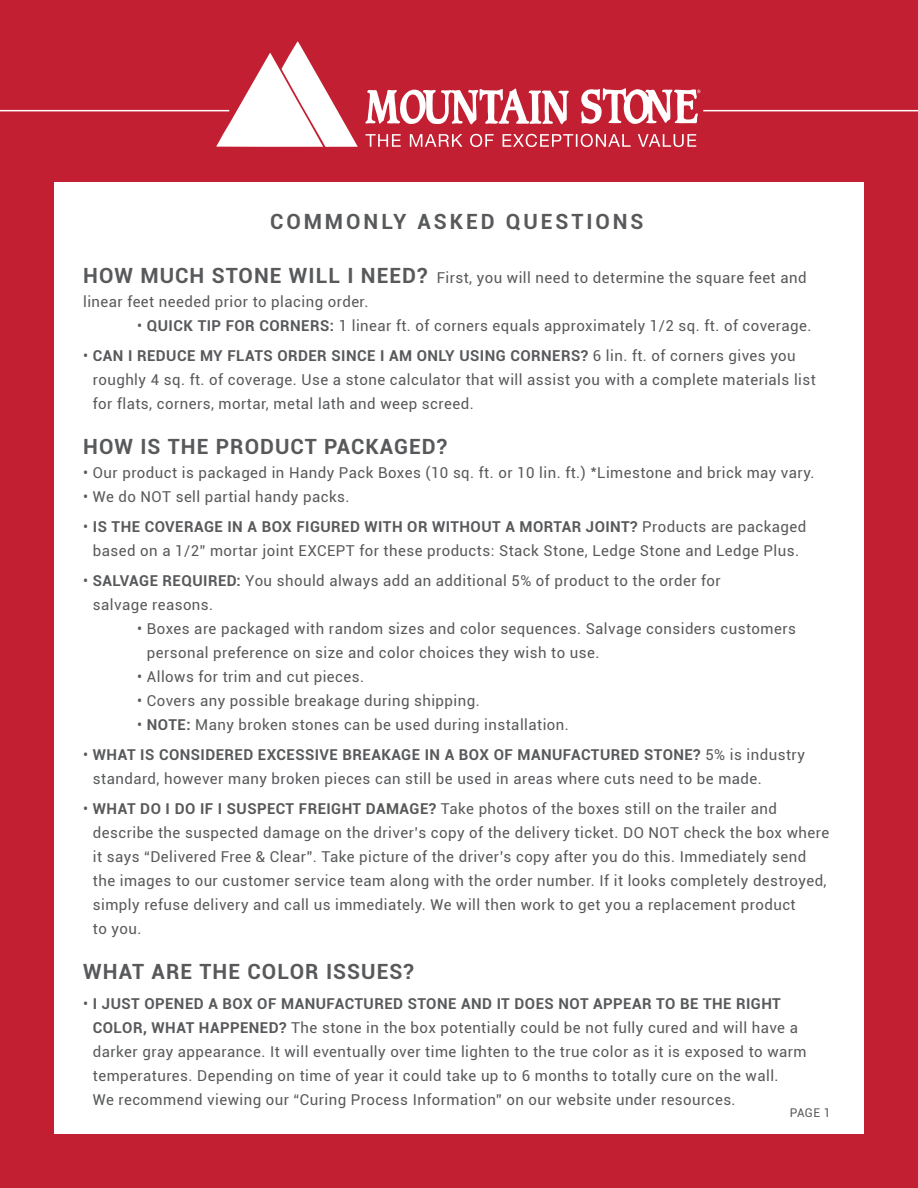
<style>
.page{position:relative;width:918px;height:1188px;background:#c22032}
.page>*{position:absolute;margin:0;border:0;box-sizing:border-box;transform-origin:0 0}
.t1{font:700 21px "Roboto";letter-spacing:.05em;color:#58595b}
.t2{font:700 21px "Roboto";letter-spacing:.14em;color:#58595b}
.t3{font:15px/24px "Roboto";letter-spacing:.03em;color:#58595b}
.t4{font:12px "Roboto";color:#58595b}
.s1{font-weight:700;font-size:21px}
.s2{font-weight:700}
</style>
<div class="page">
<svg style="left:216px;top:41px;width:142px;height:106px"></svg>
<svg style="left:365px;top:88px;width:204px;height:37px"></svg>
<svg style="left:366px;top:134px;width:330px;height:13px"></svg>
<svg style="left:581px;top:88px;width:119px;height:36px"></svg>
<hr style="left:0;top:110px;width:229px;height:1px;background:#fff">
<hr style="left:703px;top:110px;width:215px;height:1px;background:#fff">
<div style="left:54px;top:183px;width:810px;height:951px;background:#fff"></div>
<h1 class="t2" style="left:270px;top:206px;width:375px">COMMONLY ASKED QUESTIONS</h1>
<p class="t3" style="left:83px;top:265px;width:725px"><span class="s1">HOW MUCH STONE WILL I NEED?</span> First, you will need to determine the square feet and linear feet needed prior to placing order.</p>
<p class="t3" style="left:137px;top:313px;width:676px">• <span class="s2">QUICK TIP FOR CORNERS:</span> 1 linear ft. of corners equals approximately 1/2 sq. ft. of coverage.</p>
<p class="t3" style="left:93px;top:343px;width:724px;text-indent:-10px">• <span class="s2">CAN I REDUCE MY FLATS ORDER SINCE I AM ONLY USING CORNERS?</span> 6 lin. ft. of corners gives you roughly 4 sq. ft. of coverage. Use a stone calculator that will assist you with a complete materials list for flats, corners, mortar, metal lath and weep screed.</p>
<h1 class="t1" style="left:83px;top:431px;width:366px">HOW IS THE PRODUCT PACKAGED?</h1>
<p class="t3" style="left:83px;top:460px;width:733px">• Our product is packaged in Handy Pack Boxes (10 sq. ft. or 10 lin. ft.) *Limestone and brick may vary.</p>
<p class="t3" style="left:83px;top:484px;width:268px">• We do NOT sell partial handy packs.</p>
<p class="t3" style="left:83px;top:514px;width:725px;text-align:center">• <span class="s2">IS THE COVERAGE IN A BOX FIGURED WITH OR WITHOUT A MORTAR JOINT?</span> Products are packaged based on a 1/2” mortar joint EXCEPT for these products: Stack Stone, Ledge Stone and Ledge Plus.</p>
<p class="t3" style="left:93px;top:568px;width:629px;text-indent:-10px">• <span class="s2">SALVAGE REQUIRED:</span> You should always add an additional 5% of product to the order for salvage reasons.</p>
<p class="t3" style="left:147px;top:616px;width:650px;text-indent:-10px">• Boxes are packaged with random sizes and color sequences. Salvage considers customers personal preference on size and color choices they wish to use.</p>
<p class="t3" style="left:137px;top:664px;width:228px">• Allows for trim and cut pieces.</p>
<p class="t3" style="left:137px;top:688px;width:344px">• Covers any possible breakage during shipping.</p>
<p class="t3" style="left:137px;top:712px;width:433px">• <span class="s2">NOTE:</span> Many broken stones can be used during installation.</p>
<p class="t3" style="left:93px;top:742px;width:714px;text-indent:-10px">• <span class="s2">WHAT IS CONSIDERED EXCESSIVE BREAKAGE IN A BOX OF MANUFACTURED STONE?</span> 5% is industry standard, however many broken pieces can still be used in areas where cuts need to be made.</p>
<p class="t3" style="left:93px;top:796px;width:738px;text-indent:-10px">• <span class="s2">WHAT DO I DO IF I SUSPECT FREIGHT DAMAGE?</span> Take photos of the boxes still on the trailer and describe the suspected damage on the driver’s copy of the delivery ticket. DO NOT check the box where it says “Delivered Free &amp; Clear”. Take picture of the driver’s copy after you do this. Immediately send the images to our customer service team along with the order number. If it looks completely destroyed, simply refuse delivery and call us immediately. We will then work to get you a replacement product<br>to you.</p>
<h1 class="t1" style="left:83px;top:956px;width:332px">WHAT ARE THE COLOR ISSUES?</h1>
<p class="t3" style="left:93px;top:991px;width:715px;text-indent:-10px">• <span class="s2">I JUST OPENED A BOX OF MANUFACTURED STONE AND IT DOES NOT APPEAR TO BE THE RIGHT COLOR, WHAT HAPPENED?</span> The stone in the box potentially could be not fully cured and will have a darker gray appearance. It will eventually over time lighten to the true color as it is exposed to warm temperatures. Depending on time of year it could take up to 6 months to totally cure on the wall.<br>We recommend viewing our “Curing Process Information” on our website under resources.</p>
<p class="t4" style="left:790px;top:1104px;width:42px">PAGE 1</p>
</div>
